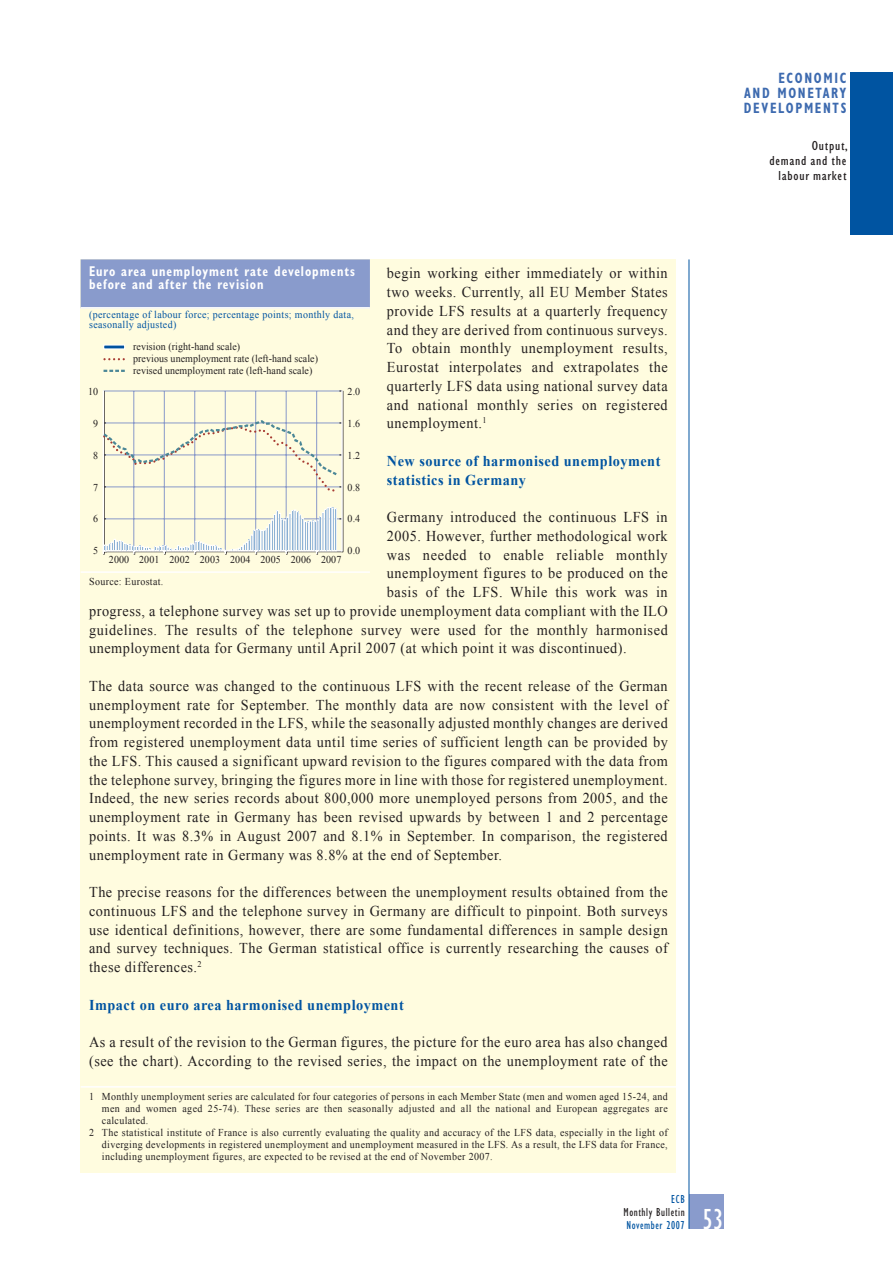
<style>
.page{position:relative;width:893px;height:1263px;background:#fff}
.page>*{position:absolute;margin:0;border:0;box-sizing:border-box;transform-origin:0 0}
.t1{font:condensed 30px "Gill Sans";color:#fff;scale:.95 1}
.t2{font:15px/18.8px "Times New Roman";letter-spacing:.035em;color:#231f20;text-align:justify;scale:.95 1}
.t3{font:700 15px/18.8px "Times New Roman";letter-spacing:.035em;color:#0054a1;scale:.95 1}
.t4{font:700 condensed 15px/15px "Gill Sans";letter-spacing:.13em;color:#3d6aaf;text-align:justify;scale:.85 1}
.t5{font:700 condensed 14.25px/13.5px "Gill Sans";letter-spacing:.075em;color:#fff;scale:.85 1}
.t6{font:condensed 13.5px/15px "Gill Sans";letter-spacing:.05em;color:#231f20;text-align:right;scale:1.1 1}
.t7{font:condensed 12px "Gill Sans";letter-spacing:.05em;color:#0054a1;scale:.95 1}
.t8{font:condensed 12px "Gill Sans";letter-spacing:.05em;color:#231f20;scale:.95 1}
.t9{font:10.5px "Times New Roman";letter-spacing:.035em;color:#231f20;scale:.95 1}
.t10{font:10.5px/12px "Times New Roman";letter-spacing:.005em;color:#231f20;scale:.95 1}
.t11{font:10.5px/10.5px "Times New Roman";letter-spacing:.035em;color:#0054a1;scale:.95 1}
</style>
<div class="page">
<div style="left:689px;top:1195px;width:34px;height:34px;background:#899bcc"></div>
<hr style="left:688px;top:259px;width:1px;height:970px;background:#0054a1">
<div style="left:850px;top:72px;width:42px;height:163px;background:#0054a1"></div>
<div style="left:81px;top:259px;width:595px;height:914px;background:#fffcdf"></div>
<hr style="left:81px;top:1086px;width:595px;height:2px;background:#fff">
<div style="left:81px;top:259px;width:289px;height:49px;background:#899bcc"></div>
<hr style="left:81px;top:307px;width:289px;height:2px;background:#fff">
<hr style="left:81px;top:571px;width:289px;height:2px;background:#fff">
<svg style="left:103px;top:370px;width:22px;height:2px"></svg>
<svg style="left:104px;top:358px;width:20px;height:2px"></svg>
<svg style="left:102px;top:390px;width:242px;height:165px"></svg>
<div style="left:307px;top:522px;width:2px;height:29px;border:1px solid #fff"></div>
<div style="left:309px;top:521px;width:2px;height:30px;border:1px solid #fff"></div>
<div style="left:312px;top:521px;width:2px;height:30px;border:1px solid #fff"></div>
<div style="left:314px;top:521px;width:2px;height:30px;border:1px solid #fff"></div>
<div style="left:317px;top:520px;width:2px;height:31px;border:1px solid #fff"></div>
<div style="left:319px;top:516px;width:2px;height:35px;border:1px solid #fff"></div>
<div style="left:322px;top:512px;width:2px;height:39px;border:1px solid #fff"></div>
<div style="left:324px;top:509px;width:2px;height:42px;border:1px solid #fff"></div>
<div style="left:327px;top:507px;width:2px;height:44px;border:1px solid #fff"></div>
<div style="left:329px;top:507px;width:2px;height:44px;border:1px solid #fff"></div>
<div style="left:332px;top:508px;width:2px;height:43px;border:1px solid #fff"></div>
<p class="t4" style="left:744px;top:72px;width:122px;text-indent:35px">ECONOMIC AND MONETARY DEVELOPMENTS</p>
<p class="t6" style="left:769px;top:140px;width:73px">Output,<br>demand and the labour market</p>
<p class="t5" style="left:89px;top:266px;width:314px">Euro area unemployment rate developments before and after the revision</p>
<p class="t11" style="left:89px;top:309px;width:280px">(percentage of labour force; percentage points; monthly data, seasonally adjusted)</p>
<p class="t2" style="left:387px;top:264px;width:297px">begin working either immediately or within two weeks. Currently, all EU Member States provide LFS results at a quarterly frequency and they are derived from continuous surveys.<br>To obtain monthly unemployment results, Eurostat interpolates and extrapolates the quarterly LFS data using national survey data and national monthly series on registered unemployment.<sup>1</sup></p>
<p class="t3" style="left:387px;top:451px;width:289px">New source of harmonised unemployment statistics in Germany</p>
<p class="t2" style="left:387px;top:508px;width:297px">Germany introduced the continuous LFS in</p>
<p class="t2" style="left:387px;top:526px;width:297px">2005. However, further methodological work</p>
<p class="t2" style="left:387px;top:545px;width:297px">was needed to enable reliable monthly</p>
<p class="t2" style="left:387px;top:564px;width:297px">unemployment figures to be produced on the</p>
<p class="t2" style="left:387px;top:583px;width:297px">basis of the LFS. While this work was in</p>
<p class="t2" style="left:89px;top:601px;width:610px">progress, a telephone survey was set up to provide unemployment data compliant with the ILO</p>
<p class="t2" style="left:89px;top:620px;width:610px">guidelines. The results of the telephone survey were used for the monthly harmonised</p>
<p class="t2" style="left:89px;top:639px;width:567px">unemployment data for Germany until April 2007 (at which point it was discontinued).</p>
<p class="t2" style="left:89px;top:676px;width:610px">The data source was changed to the continuous LFS with the recent release of the German unemployment rate for September. The monthly data are now consistent with the level of unemployment recorded in the LFS, while the seasonally adjusted monthly changes are derived from registered unemployment data until time series of sufficient length can be provided by the LFS. This caused a significant upward revision to the figures compared with the data from the telephone survey, bringing the figures more in line with those for registered unemployment.<br>Indeed, the new series records about 800,000 more unemployed persons from 2005, and the unemployment rate in Germany has been revised upwards by between 1 and 2 percentage points. It was 8.3% in August 2007 and 8.1% in September. In comparison, the registered unemployment rate in Germany was 8.8% at the end of September.</p>
<p class="t2" style="left:89px;top:883px;width:610px">The precise reasons for the differences between the unemployment results obtained from the continuous LFS and the telephone survey in Germany are difficult to pinpoint. Both surveys use identical definitions, however, there are some fundamental differences in sample design and survey techniques. The German statistical office is currently researching the causes of these differences.<sup>2</sup></p>
<p class="t3" style="left:89px;top:995px;width:333px">Impact on euro area harmonised unemployment</p>
<p class="t2" style="left:89px;top:1033px;width:610px">As a result of the revision to the German figures, the picture for the euro area has also changed (see the chart). According to the revised series, the impact on the unemployment rate of the</p>
<p class="t9" style="left:89px;top:1090px;width:610px">1 Monthly unemployment series are calculated for four categories of persons in each Member State (men and women aged 15-24, and</p>
<p class="t9" style="left:102px;top:1102px;width:597px">men and women aged 25-74). These series are then seasonally adjusted and all the national and European aggregates are</p>
<p class="t9" style="left:102px;top:1114px;width:50px">calculated.</p>
<p class="t9" style="left:89px;top:1126px;width:610px">2 The statistical institute of France is also currently evaluating the quality and accuracy of the LFS data, especially in the light of</p>
<p class="t9" style="left:102px;top:1138px;width:597px">diverging developments in registered unemployment and unemployment measured in the LFS. As a result, the LFS data for France,</p>
<p class="t9" style="left:102px;top:1150px;width:412px">including unemployment figures, are expected to be revised at the end of November 2007.</p>
<p class="t10" style="left:133px;top:341px;width:196px">revision (right-hand scale)<br>previous unemployment rate (left-hand scale) revised unemployment rate (left-hand scale)</p>
<p class="t9" style="left:88px;top:385px;width:12px">10</p>
<p class="t9" style="left:347px;top:385px;width:15px">2.0</p>
<p class="t9" style="left:93px;top:417px;width:7px">9</p>
<p class="t9" style="left:347px;top:417px;width:15px">1.6</p>
<p class="t9" style="left:347px;top:449px;width:15px">1.2</p>
<p class="t9" style="left:93px;top:449px;width:7px">8</p>
<p class="t9" style="left:347px;top:481px;width:15px">0.8</p>
<p class="t9" style="left:93px;top:481px;width:7px">7</p>
<p class="t9" style="left:347px;top:513px;width:15px">0.4</p>
<p class="t9" style="left:93px;top:513px;width:7px">6</p>
<p class="t9" style="left:347px;top:545px;width:15px">0.0</p>
<p class="t9" style="left:93px;top:545px;width:7px">5</p>
<p class="t10" style="left:109px;top:553px;width:246px">2000 2001 2002 2003 2004 2005 2006 2007</p>
<p class="t9" style="left:89px;top:575px;width:80px">Source: Eurostat.</p>
<p class="t7" style="left:671px;top:1195px;width:16px">ECB</p>
<p class="t8" style="left:623px;top:1208px;width:66px">Monthly Bulletin</p>
<p class="t7" style="left:626px;top:1221px;width:63px">November 2007</p>
<h1 class="t1" style="left:702px;top:1208px;width:23px">53</h1>
</div>
